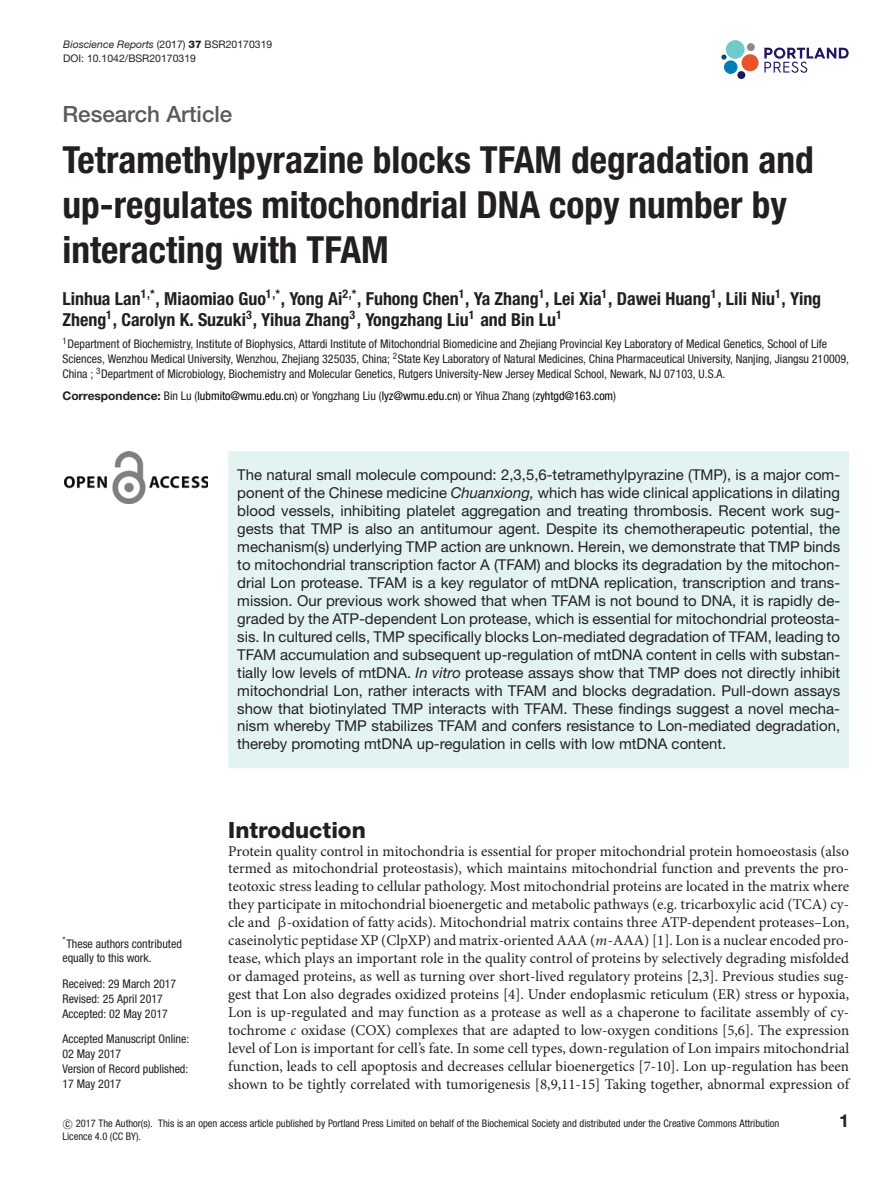
<style>
.page{position:relative;width:893px;height:1183px;background:#fff}
.page>*{position:absolute;margin:0;border:0;box-sizing:border-box;transform-origin:0 0}
.t1{font:700 condensed 37.35px/44.8px "Helvetica Neue LT Std";color:#231f20}
.t2{font:500 22.35px "Helvetica Neue LT Std";color:#58595b}
.t3{font:800 22.35px "Helvetica Neue LT Std";color:#231f20}
.t4{font:700 condensed 18px/21px "Helvetica Neue LT Std";color:#231f20}
.t5{font:700 18px "Helvetica Neue LT Std";color:#231f20}
.t6{font:15px/18px "Minion Pro";letter-spacing:-.005em;color:#231f20;text-align:justify}
.t7{font:15px/18px "Helvetica Neue LT Std";color:#231f20;text-align:justify}
.t8{font:condensed 12px/15px "Helvetica Neue LT Std";color:#231f20}
.t9{font:condensed 12px "Helvetica Neue LT Std";color:#000}
.t10{font:condensed 10.5px/13.5px "Helvetica Neue LT Std";color:#231f20}
.t11{font:10.5px/13.5px "Helvetica Neue LT Std";color:#231f20}
.s1{font-style:italic}
.s2{font-weight:800}
.s3{font-weight:700;font-stretch:normal;color:#231f20}
.s4{color:#231f20}
.s5{font-family:"EURM10"}
.s6{font-family:"CMSY10";font-stretch:normal}
</style>
<div class="page">
<svg style="left:764px;top:48px;width:85px;height:25px"></svg>
<div style="left:726px;top:40px;width:18px;height:19px;background:#70cacb;border-radius:50%"></div>
<div style="left:741px;top:54px;width:18px;height:17px;background:#ea5329;border-radius:50%"></div>
<div style="left:724px;top:60px;width:13px;height:14px;background:#007db5;border-radius:50%"></div>
<div style="left:737px;top:71px;width:8px;height:8px;background:#1d1760;border-radius:50%"></div>
<div style="left:747px;top:43px;width:8px;height:8px;background:#888c85;border-radius:50%"></div>
<svg style="left:721px;top:54px;width:5px;height:6px"></svg>
<img style="left:65px;top:451px;width:143px;height:52px">
<div style="left:228px;top:451px;width:621px;height:317px;background:#e2f3f1"></div>
<p class="t11" style="left:63px;top:39px;width:211px"><span class="s1">Bioscience Reports</span> (2017) <span class="s2">37</span> BSR20170319<br>DOI: 10.1042/BSR20170319</p>
<h2 class="t2" style="left:62px;top:106px;width:171px">Research Article</h2>
<h1 class="t1" style="left:62px;top:140px;width:753px">Tetramethylpyrazine blocks TFAM degradation and up-regulates mitochondrial DNA copy number by interacting with TFAM</h1>
<p class="t4" style="left:62px;top:289px;width:760px">Linhua Lan<sup>1,*</sup>, Miaomiao Guo<sup>1,*</sup>, Yong Ai<sup>2,*</sup>, Fuhong Chen<sup>1</sup>, Ya Zhang<sup>1</sup>, Lei Xia<sup>1</sup>, Dawei Huang<sup>1</sup>, Lili Niu<sup>1</sup>, Ying<br>Zheng<sup>1</sup>, Carolyn K. Suzuki<sup>3</sup>, Yihua Zhang<sup>3</sup> , Yongzhang Liu<sup>1</sup> and Bin Lu<sup>1</sup></p>
<p class="t8" style="left:62px;top:337px;width:788px"><sup>1</sup>Department of Biochemistry, Institute of Biophysics, Attardi Institute of Mitochondrial Biomedicine and Zhejiang Provincial Key Laboratory of Medical Genetics, School of Life<br>Sciences, Wenzhou Medical University, Wenzhou, Zhejiang 325035, China; <sup>2</sup>State Key Laboratory of Natural Medicines, China Pharmaceutical University, Nanjing, Jiangsu 210009,<br>China ; <sup>3</sup>Department of Microbiology, Biochemistry and Molecular Genetics, Rutgers University-New Jersey Medical School, Newark, NJ 07103, U.S.A.</p>
<p class="t9" style="left:62px;top:391px;width:555px"><span class="s3">Correspondence:</span> <span class="s4">Bin Lu (</span>lubmito@wmu.edu.cn<span class="s4">) or Yongzhang Liu (</span>lyz@wmu.edu.cn<span class="s4">) or Yihua Zhang (</span>zyhtgd@163.com<span class="s4">)</span></p>
<p class="t7" style="left:237px;top:467px;width:604px">The natural small molecule compound: 2,3,5,6-tetramethylpyrazine (TMP), is a major com&shy;ponent of the Chinese medicine <span class="s1">Chuanxiong,</span> which has wide clinical applications in dilating blood vessels, inhibiting platelet aggregation and treating thrombosis. Recent work sug&shy;gests that TMP is also an antitumour agent. Despite its chemotherapeutic potential, the mechanism(s) underlying TMP action are unknown. Herein, we demonstrate that TMP binds to mitochondrial transcription factor A (TFAM) and blocks its degradation by the mitochon&shy;drial Lon protease. TFAM is a key regulator of mtDNA replication, transcription and trans&shy;mission. Our previous work showed that when TFAM is not bound to DNA, it is rapidly de&shy;graded by the ATP-dependent Lon protease, which is essential for mitochondrial proteosta&shy;sis. In cultured cells, TMP specifically blocks Lon-mediated degradation of TFAM, leading to TFAM accumulation and subsequent up-regulation of mtDNA content in cells with substan&shy;tially low levels of mtDNA. <span class="s1">In vitro</span> protease assays show that TMP does not directly inhibit mitochondrial Lon, rather interacts with TFAM and blocks degradation. Pull-down assays show that biotinylated TMP interacts with TFAM. These findings suggest a novel mecha&shy;nism whereby TMP stabilizes TFAM and confers resistance to Lon-mediated degradation, thereby promoting mtDNA up-regulation in cells with low mtDNA content.</p>
<h2 class="t3" style="left:228px;top:821px;width:139px">Introduction</h2>
<p class="t6" style="left:228px;top:842px;width:622px">Protein quality control in mitochondria is essential for proper mitochondrial protein homoeostasis (also termed as mitochondrial proteostasis), which maintains mitochondrial function and prevents the pro&shy;teotoxic stress leading to cellular pathology. Most mitochondrial proteins are located in the matrix where they participate in mitochondrial bioenergetic and metabolic pathways (e.g. tricarboxylic acid (TCA) cy&shy;cle and <span class="s5">β</span>-oxidation of fatty acids). Mitochondrial matrix contains three ATP-dependent proteases–Lon, caseinolytic peptidase XP (ClpXP) and matrix-oriented AAA (<span class="s1">m</span>-AAA) [1]. Lon is a nuclear encoded pro&shy;tease, which plays an important role in the quality control of proteins by selectively degrading misfolded or damaged proteins, as well as turning over short-lived regulatory proteins [2,3]. Previous studies sug&shy;gest that Lon also degrades oxidized proteins [4]. Under endoplasmic reticulum (ER) stress or hypoxia, Lon is up-regulated and may function as a protease as well as a chaperone to facilitate assembly of cy&shy;tochrome <span class="s1">c</span> oxidase (COX) complexes that are adapted to low-oxygen conditions [5,6]. The expression level of Lon is important for cell’s fate. In some cell types, down-regulation of Lon impairs mitochondrial function, leads to cell apoptosis and decreases cellular bioenergetics [7-10]. Lon up-regulation has been shown to be tightly correlated with tumorigenesis [8,9,11-15] Taking together, abnormal expression of</p>
<p class="t10" style="left:62px;top:1117px;width:718px"><span class="s6">-</span>c 2017 The Author(s). This is an open access article published by Portland Press Limited on behalf of the Biochemical Society and distributed under the Creative Commons Attribution<br>Licence 4.0 (CC BY).</p>
<p class="t5" style="left:839px;top:1113px;width:11px">1</p>
<p class="t8" style="left:62px;top:936px;width:121px"><sup>*</sup>These authors contributed equally to this work.</p>
<p class="t8" style="left:62px;top:976px;width:115px">Received: 29 March 2017<br>Revised: 25 April 2017<br>Accepted: 02 May 2017</p>
<p class="t8" style="left:62px;top:1032px;width:128px">Accepted Manuscript Online:<br>02 May 2017<br>Version of Record published:<br>17 May 2017</p>
</div>
